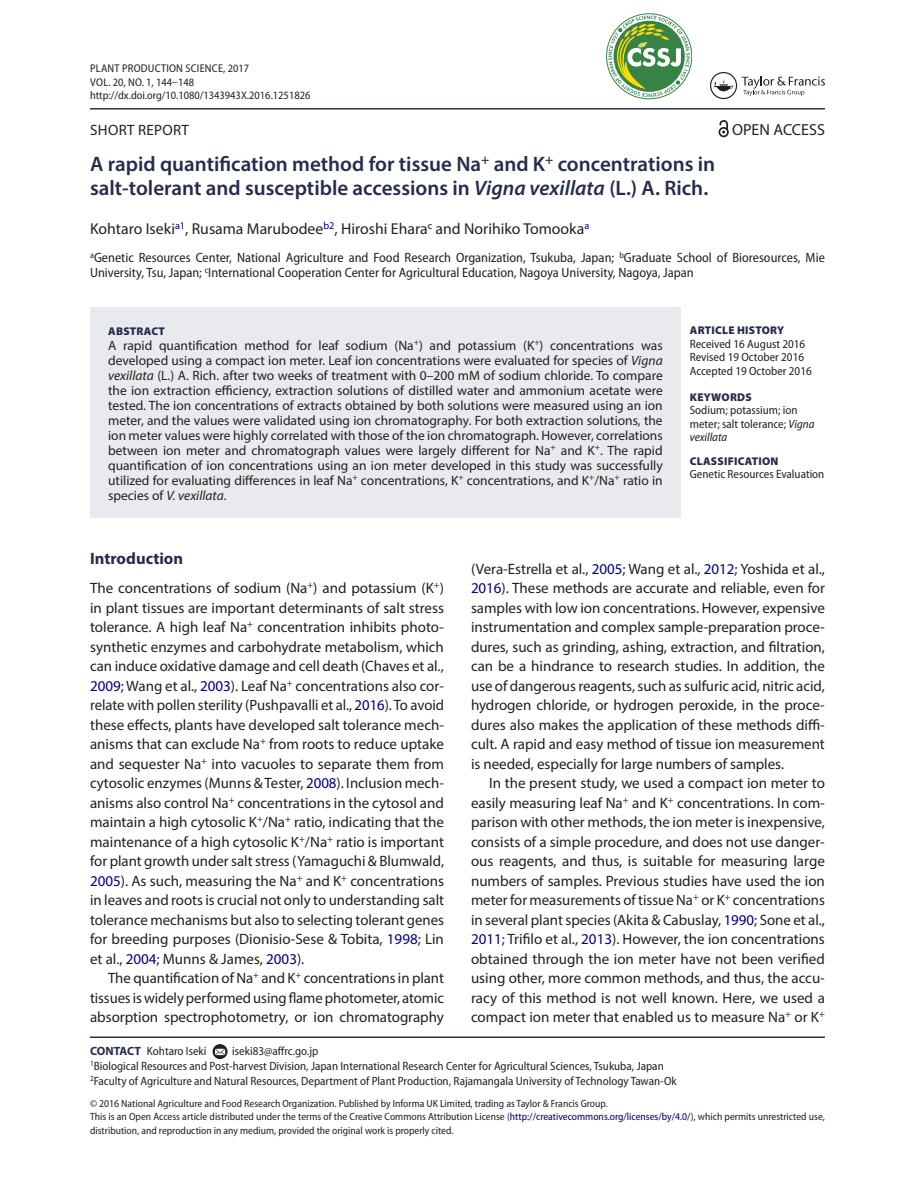
<style>
.page{position:relative;width:915px;height:1191px;background:#fff}
.page>*{position:absolute;margin:0;border:0;box-sizing:border-box;transform-origin:0 0}
.t1{font:600 21px/24px "Myriad Pro";color:#262c4d}
.t2{font:700 16.5px "Myriad Pro";color:#262c4d}
.t3{font:16.05px "Myriad Pro";color:#231f20}
.t4{font:15.75px "Myriad Pro";color:#231f20}
.t5{font:15px/19.5px "Myriad Pro";letter-spacing:-.005em;color:#231f20;text-align:justify}
.t6{font:15px "Myriad Pro";letter-spacing:.02em;color:#231f20}
.t7{font:13.5px/15px "Myriad Pro";color:#231f20;text-align:justify}
.t8{font:semi-condensed 13.5px/15px "Myriad Pro";color:#231f20}
.t9{font:semi-condensed 12px/13.5px "Myriad Pro";color:#231f20}
.t10{font:semi-condensed 11.25px/13.5px "Myriad Pro";color:#231f20}
.t11{font:900 11.25px "Myriad Pro";letter-spacing:.02em;color:#262c4d}
.t12{font:semi-condensed 10.5px/13.5px "Myriad Pro";color:#231f20}
.s1{font-style:italic}
.s2{color:#000080}
.s3{font-weight:700;font-stretch:normal;color:#262c4d}
</style>
<div class="page">
<hr style="left:90px;top:108px;width:734px;height:2px;background:#262c4d">
<div style="left:90px;top:308px;width:590px;height:210px;background:#e9eaed"></div>
<hr style="left:90px;top:1036px;width:734px;height:2px;background:#262c4d">
<svg style="left:212px;top:1044px;width:15px;height:15px"></svg>
<svg style="left:215px;top:1048px;width:10px;height:7px"></svg>
<svg style="left:710px;top:72px;width:114px;height:27px"></svg>
<svg style="left:608px;top:16px;width:81px;height:81px"></svg>
<svg style="left:718px;top:120px;width:10px;height:17px"></svg>
<p class="t10" style="left:90px;top:62px;width:222px">Plant Production Science, 2017<br>VOL. 20, NO. 1, 144–148 http://dx.doi.org/10.1080/1343943X.2016.1251826</p>
<p class="t6" style="left:90px;top:121px;width:100px">SHORT REPORT</p>
<h1 class="t1" style="left:90px;top:151px;width:626px">A rapid quantification method for tissue Na<sup>+</sup> and K<sup>+</sup> concentrations in salt-tolerant and susceptible accessions in <span class="s1">Vigna vexillata</span> (L.) A. Rich.</h1>
<p class="t4" style="left:90px;top:219px;width:500px">Kohtaro Iseki<sup>a1</sup>, Rusama Marubodee<sup>b2</sup>, Hiroshi Ehara<sup>c</sup> and Norihiko Tomooka<sup>a</sup></p>
<p class="t8" style="left:90px;top:250px;width:736px"><sup>a</sup>Genetic Resources Center, National Agriculture and Food Research Organization, Tsukuba, Japan; <sup>b</sup>Graduate School of Bioresources, Mie<br>University, Tsu, Japan; <sup>c</sup>International Cooperation Center for Agricultural Education, Nagoya University, Nagoya, Japan</p>
<p class="t3" style="left:731px;top:120px;width:94px">OPEN ACCESS</p>
<p class="t11" style="left:108px;top:324px;width:58px">ABSTRACT</p>
<p class="t7" style="left:108px;top:337px;width:556px">A rapid quantification method for leaf sodium (Na<sup>+</sup>) and potassium (K<sup>+</sup>) concentrations was developed using a compact ion meter. Leaf ion concentrations were evaluated for species of <span class="s1">Vigna vexillata</span> (L.) A. Rich. after two weeks of treatment with 0–200 mM of sodium chloride. To compare the ion extraction efficiency, extraction solutions of distilled water and ammonium acetate were tested. The ion concentrations of extracts obtained by both solutions were measured using an ion meter, and the values were validated using ion chromatography. For both extraction solutions, the ion meter values were highly correlated with those of the ion chromatograph. However, correlations between ion meter and chromatograph values were largely different for Na<sup>+</sup> and K<sup>+</sup>. The rapid quantification of ion concentrations using an ion meter developed in this study was successfully utilized for evaluating differences in leaf Na<sup>+</sup> concentrations, K<sup>+</sup> concentrations, and K<sup>+</sup>/Na<sup>+</sup> ratio in species of <span class="s1">V. vexillata</span>.</p>
<p class="t11" style="left:689px;top:324px;width:96px">ARTICLE HISTORY</p>
<p class="t9" style="left:689px;top:337px;width:123px">Received 16 August 2016<br>Revised 19 October 2016<br>Accepted 19 October 2016</p>
<p class="t11" style="left:689px;top:390px;width:63px">KEYWORDS</p>
<p class="t9" style="left:689px;top:404px;width:126px">Sodium; potassium; ion meter; salt tolerance; <span class="s1">Vigna vexillata</span></p>
<p class="t11" style="left:689px;top:455px;width:90px">CLASSIFICATION</p>
<p class="t9" style="left:689px;top:468px;width:136px">Genetic Resources Evaluation</p>
<p class="t2" style="left:90px;top:547px;width:95px">Introduction</p>
<p class="t5" style="left:90px;top:578px;width:355px">The concentrations of sodium (Na<sup>+</sup>) and potassium (K<sup>+</sup>) in plant tissues are important determinants of salt stress tolerance. A high leaf Na<sup>+</sup> concentration inhibits photo&shy;synthetic enzymes and carbohydrate metabolism, which can induce oxidative damage and cell death (Chaves et al., <span class="s2">2009</span>; Wang et al., <span class="s2">2003</span>). Leaf Na<sup>+</sup> concentrations also cor&shy;relate with pollen sterility (Pushpavalli et al., <span class="s2">2016</span>). To avoid these effects, plants have developed salt tolerance mech&shy;anisms that can exclude Na<sup>+</sup> from roots to reduce uptake and sequester Na<sup>+</sup> into vacuoles to separate them from cytosolic enzymes (Munns &amp; Tester, <span class="s2">2008</span>). Inclusion mech&shy;anisms also control Na<sup>+</sup> concentrations in the cytosol and maintain a high cytosolic K<sup>+</sup>/Na<sup>+</sup> ratio, indicating that the maintenance of a high cytosolic K<sup>+</sup>/Na<sup>+</sup> ratio is important for plant growth under salt stress (Yamaguchi &amp; Blumwald, <span class="s2">2005</span>). As such, measuring the Na<sup>+</sup> and K<sup>+</sup> concentrations in leaves and roots is crucial not only to understanding salt tolerance mechanisms but also to selecting tolerant genes for breeding purposes (Dionisio-Sese &amp; Tobita, <span class="s2">1998</span>; Lin et al., <span class="s2">2004</span>; Munns &amp; James, <span class="s2">2003</span>).</p>
<p class="t5" style="left:90px;top:968px;width:355px;text-indent:18px">The quantification of Na<sup>+</sup> and K<sup>+</sup> concentrations in plant tissues is widely performed using flame photometer, atomic absorption spectrophotometry, or ion chromatography</p>
<p class="t5" style="left:471px;top:558px;width:355px">(Vera-Estrella et al., <span class="s2">2005</span>; Wang et al., <span class="s2">2012</span>; Yoshida et al., <span class="s2">2016</span>). These methods are accurate and reliable, even for samples with low ion concentrations. However, expensive instrumentation and complex sample-preparation proce&shy;dures, such as grinding, ashing, extraction, and filtration, can be a hindrance to research studies. In addition, the use of dangerous reagents, such as sulfuric acid, nitric acid, hydrogen chloride, or hydrogen peroxide, in the proce&shy;dures also makes the application of these methods diffi&shy;cult. A rapid and easy method of tissue ion measurement is needed, especially for large numbers of samples.</p>
<p class="t5" style="left:471px;top:773px;width:355px;text-indent:18px">In the present study, we used a compact ion meter to easily measuring leaf Na<sup>+</sup> and K<sup>+</sup> concentrations. In com&shy;parison with other methods, the ion meter is inexpensive, consists of a simple procedure, and does not use danger&shy;ous reagents, and thus, is suitable for measuring large numbers of samples. Previous studies have used the ion meter for measurements of tissue Na<sup>+</sup> or K<sup>+</sup> concentrations in several plant species (Akita &amp; Cabuslay, <span class="s2">1990</span>; Sone et al., <span class="s2">2011</span>; Trifilo et al., <span class="s2">2013</span>). However, the ion concentrations obtained through the ion meter have not been verified using other, more common methods, and thus, the accu&shy;racy of this method is not well known. Here, we used a compact ion meter that enabled us to measure Na<sup>+</sup> or K<sup>+</sup></p>
<p class="t9" style="left:90px;top:1043px;width:588px;line-height:15px;text-indent:142px">iseki83@affrc.go.jp<br><sup>1</sup>Biological Resources and Post-harvest Division, Japan International Research Center for Agricultural Sciences, Tsukuba, Japan<br><sup>2</sup>Faculty of Agriculture and Natural Resources, Department of Plant Production, Rajamangala University of Technology Tawan-Ok</p>
<p class="t9" style="left:90px;top:1044px;width:118px"><span class="s3">CONTACT</span> Kohtaro Iseki</p>
<p class="t12" style="left:90px;top:1096px;width:736px">© 2016 National Agriculture and Food Research Organization. Published by Informa UK Limited, trading as Taylor &amp; Francis Group.<br>This is an Open Access article distributed under the terms of the Creative Commons Attribution License (<span class="s2">http://creativecommons.org/licenses/by/4.0/</span>), which permits unrestricted use, distribution, and reproduction in any medium, provided the original work is properly cited.</p>
</div>
